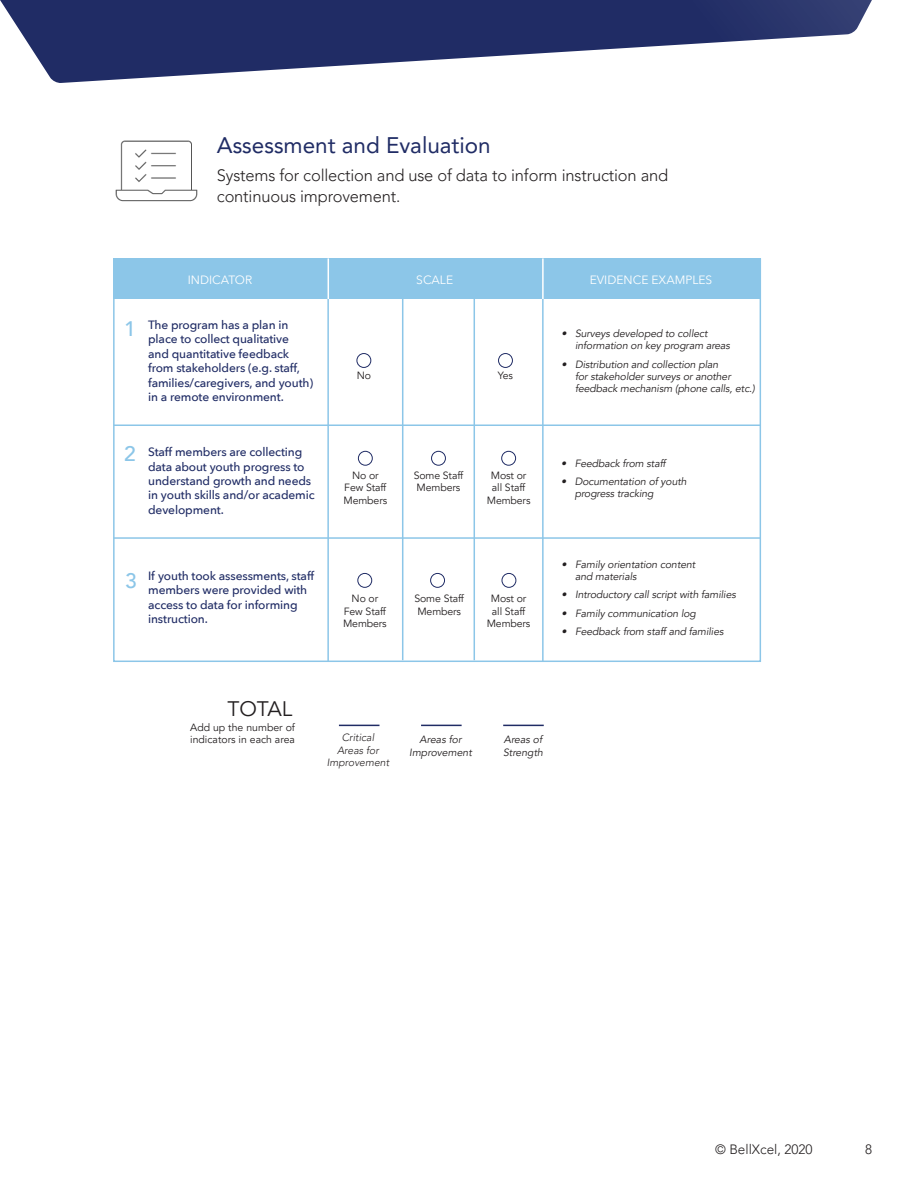
<style>
.page{position:relative;width:918px;height:1188px;background:#fff}
.page>*{position:absolute;margin:0;border:0;box-sizing:border-box;transform-origin:0 0}
.t1{font:22.5px "Avenir LT Pro";color:#202c65}
.t2{font:21px "Avenir LT Pro";color:#231f20}
.t3{font:500 21px "Avenir LT Pro";color:#8cc6e8}
.t4{font:300 16.5px/21px "Avenir LT Pro";letter-spacing:-.01em;color:#231f20}
.t5{font:300 13.5px "Avenir LT Pro";color:#231f20}
.t6{font:500 12px/14.4px "Avenir Next";letter-spacing:-.01em;color:#202c65}
.t7{font:12px "Avenir Next";color:#fff}
.t8{font:italic 10.5px/12px "Avenir LT Pro";letter-spacing:-.01em;color:#231f20}
.t9{font:10.5px/12.6px "Avenir LT Pro";letter-spacing:-.01em;color:#231f20}
.t10{font:italic 300 10.5px/12.6px "Avenir LT Pro";color:#231f20;text-align:center}
</style>
<div class="page">
<div style="left:113px;top:258px;width:647px;height:41px;background:#8cc6e8"></div>
<svg style="left:0;top:0;width:872px;height:83px;fill:#202c65"></svg>
<div style="left:113px;top:258px;width:648px;height:404px;border:2px solid #8cc6e8"></div>
<hr style="left:114px;top:424px;width:646px;height:2px;background:#8cc6e8">
<hr style="left:114px;top:537px;width:646px;height:2px;background:#8cc6e8">
<hr style="left:327px;top:297px;width:2px;height:364px;background:#8cc6e8">
<hr style="left:402px;top:292px;width:1px;height:368px;background:#8cc6e8">
<hr style="left:542px;top:297px;width:2px;height:364px;background:#8cc6e8">
<hr style="left:474px;top:292px;width:1px;height:368px;background:#8cc6e8">
<hr style="left:328px;top:258px;width:1px;height:41px;background:#fff">
<hr style="left:542px;top:258px;width:2px;height:41px;background:#fff">
<hr style="left:339px;top:725px;width:40px;height:1px;background:#202c65">
<hr style="left:421px;top:725px;width:41px;height:1px;background:#202c65">
<hr style="left:503px;top:725px;width:41px;height:1px;background:#202c65">
<div style="left:357px;top:353px;width:14px;height:15px;border:1px solid #202c65;border-radius:50%"></div>
<div style="left:498px;top:353px;width:15px;height:15px;border:1px solid #202c65;border-radius:50%"></div>
<div style="left:501px;top:451px;width:15px;height:15px;border:1px solid #202c65;border-radius:50%"></div>
<div style="left:431px;top:451px;width:15px;height:15px;border:1px solid #202c65;border-radius:50%"></div>
<div style="left:358px;top:451px;width:15px;height:15px;border:1px solid #202c65;border-radius:50%"></div>
<div style="left:502px;top:573px;width:14px;height:15px;border:1px solid #202c65;border-radius:50%"></div>
<div style="left:430px;top:573px;width:15px;height:15px;border:1px solid #202c65;border-radius:50%"></div>
<div style="left:357px;top:573px;width:15px;height:15px;border:1px solid #202c65;border-radius:50%"></div>
<img style="left:115px;top:140px;width:83px;height:62px">
<p class="t1" style="left:217px;top:132px;width:275px">Assessment and Evaluation</p>
<p class="t4" style="left:217px;top:165px;width:453px">Systems for collection and use of data to inform instruction and continuous improvement.</p>
<p class="t3" style="left:124px;top:317px;width:13px">1</p>
<p class="t7" style="left:188px;top:270px;width:66px">INDICATOR</p>
<p class="t7" style="left:416px;top:270px;width:38px">SCALE</p>
<p class="t7" style="left:590px;top:270px;width:124px">EVIDENCE EXAMPLES</p>
<p class="t6" style="left:148px;top:317px;width:143px;text-align:justify">The program has a plan in place to collect qualitative and quantitative feedback</p>
<p class="t6" style="left:148px;top:360px;width:167px">from stakeholders (e.g. staff, families/caregivers, and youth) in a remote environment.</p>
<p class="t8" style="left:575px;top:328px;width:157px;text-indent:-14px">• Surveys developed to collect information on key program areas</p>
<p class="t8" style="left:575px;top:358px;width:181px;text-indent:-14px">• Distribution and collection plan<br>for stakeholder surveys or another feedback mechanism (phone calls, etc.)</p>
<p class="t9" style="left:357px;top:369px;width:16px">No</p>
<p class="t9" style="left:498px;top:369px;width:17px">Yes</p>
<p class="t3" style="left:124px;top:441px;width:13px">2</p>
<p class="t6" style="left:148px;top:444px;width:168px">Staff members are collecting data about youth progress to understand growth and needs in youth skills and/or academic development.</p>
<p class="t3" style="left:125px;top:568px;width:13px">3</p>
<p class="t6" style="left:148px;top:568px;width:167px">If youth took assessments, staff members were provided with access to data for informing instruction.</p>
<p class="t9" style="left:352px;top:469px;width:28px">No or</p>
<p class="t9" style="left:344px;top:481px;width:44px">Few Staff</p>
<p class="t9" style="left:344px;top:494px;width:45px">Members</p>
<p class="t9" style="left:414px;top:469px;width:51px">Some Staff</p>
<p class="t9" style="left:417px;top:481px;width:45px">Members</p>
<p class="t9" style="left:491px;top:469px;width:37px">Most or all Staff</p>
<p class="t9" style="left:487px;top:494px;width:45px">Members</p>
<p class="t9" style="left:352px;top:593px;width:28px">No or</p>
<p class="t9" style="left:344px;top:605px;width:44px">Few Staff</p>
<p class="t9" style="left:343px;top:618px;width:45px">Members</p>
<p class="t9" style="left:414px;top:593px;width:51px">Some Staff</p>
<p class="t9" style="left:417px;top:605px;width:45px">Members</p>
<p class="t9" style="left:491px;top:593px;width:37px">Most or all Staff</p>
<p class="t9" style="left:487px;top:618px;width:45px">Members</p>
<p class="t8" style="left:561px;top:457px;width:106px">• Feedback from staff</p>
<p class="t8" style="left:575px;top:476px;width:113px;text-indent:-14px">• Documentation of youth progress tracking</p>
<p class="t8" style="left:575px;top:558px;width:122px;text-indent:-14px">• Family orientation content and materials</p>
<p class="t8" style="left:562px;top:589px;width:176px">• Introductory call script with families</p>
<p class="t8" style="left:562px;top:607px;width:136px">• Family communication log</p>
<p class="t8" style="left:562px;top:626px;width:163px">• Feedback from staff and families</p>
<p class="t2" style="left:227px;top:697px;width:67px">TOTAL</p>
<p class="t9" style="left:190px;top:721px;width:106px">Add up the number of indicators in each area</p>
<p class="t10" style="left:327px;top:732px;width:64px">Critical<br>Areas for<br>Improvement</p>
<p class="t8" style="left:409px;top:733px;width:64px;line-height:12.6px;text-align:center">Areas for<br>Improvement</p>
<p class="t8" style="left:503px;top:733px;width:42px;line-height:12.6px">Areas of<br>Strength</p>
<p class="t5" style="left:715px;top:1141px;width:99px">© BellXcel, 2020</p>
<p class="t5" style="left:865px;top:1141px;width:9px">8</p>
</div>
